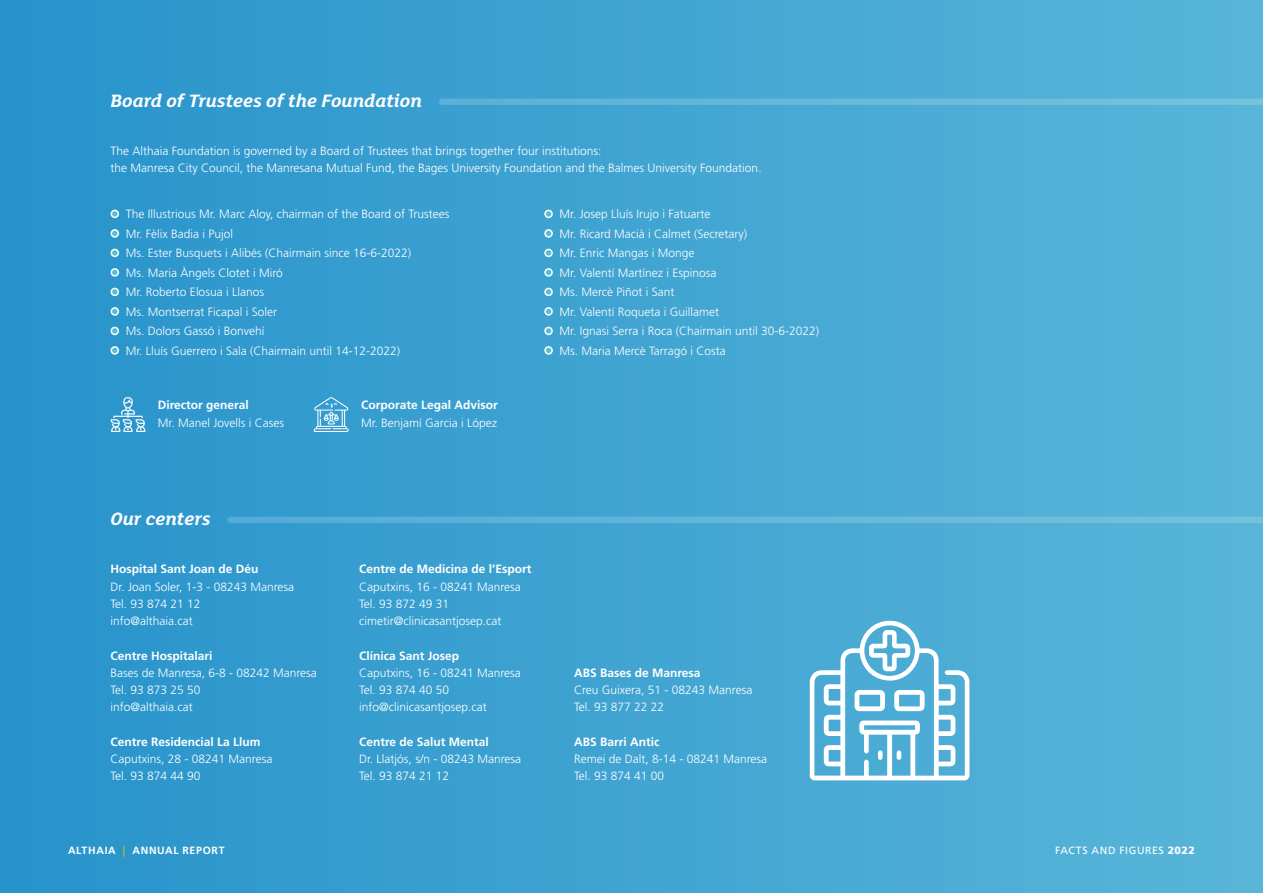
<style>
.page{position:relative;width:1263px;height:893px;background:#fff}
.page>*{position:absolute;margin:0;border:0;box-sizing:border-box;transform-origin:0 0}
.t1{font:italic 700 19.5px "FS Lola";color:#fff}
.t2{font:300 12px "Frutiger LT Std";color:#fff}
.t3{font:700 12px "Frutiger LT Std";color:#fff}
.t4{font:700 10.5px "Frutiger LT Std";letter-spacing:.065em;color:#fff}
.t5{font:10.5px "Frutiger LT Std";letter-spacing:.06em;color:#fff}
.s1{font-weight:400;color:#c1ce00}
.s2{font-weight:900}
</style>
<div class="page">
<div style="left:0;top:0;width:1263px;height:893px;background:linear-gradient(to right,#2793cb,#59b6d9)"></div>
<div style="left:111px;top:210px;width:7px;height:7px;background:#55c1d0;border-radius:50%"></div>
<div style="left:111px;top:210px;width:8px;height:8px;border:2px solid #fff;border-radius:50%"></div>
<div style="left:111px;top:230px;width:7px;height:7px;background:#55c1d0;border-radius:50%"></div>
<div style="left:111px;top:229px;width:8px;height:9px;border:2px solid #fff;border-radius:50%"></div>
<div style="left:111px;top:249px;width:7px;height:7px;background:#55c1d0;border-radius:50%"></div>
<div style="left:111px;top:249px;width:8px;height:8px;border:2px solid #fff;border-radius:50%"></div>
<div style="left:111px;top:269px;width:7px;height:7px;background:#55c1d0;border-radius:50%"></div>
<div style="left:111px;top:268px;width:8px;height:9px;border:2px solid #fff;border-radius:50%"></div>
<div style="left:111px;top:288px;width:7px;height:7px;background:#55c1d0;border-radius:50%"></div>
<div style="left:111px;top:288px;width:8px;height:8px;border:2px solid #fff;border-radius:50%"></div>
<div style="left:111px;top:308px;width:7px;height:7px;background:#55c1d0;border-radius:50%"></div>
<div style="left:111px;top:307px;width:8px;height:9px;border:2px solid #fff;border-radius:50%"></div>
<div style="left:111px;top:327px;width:7px;height:7px;background:#55c1d0;border-radius:50%"></div>
<div style="left:111px;top:327px;width:8px;height:8px;border:2px solid #fff;border-radius:50%"></div>
<div style="left:111px;top:347px;width:7px;height:7px;background:#55c1d0;border-radius:50%"></div>
<div style="left:111px;top:346px;width:8px;height:9px;border:2px solid #fff;border-radius:50%"></div>
<div style="left:545px;top:210px;width:7px;height:7px;background:#55c1d0;border-radius:50%"></div>
<div style="left:544px;top:210px;width:9px;height:8px;border:2px solid #fff;border-radius:50%"></div>
<div style="left:545px;top:230px;width:7px;height:7px;background:#55c1d0;border-radius:50%"></div>
<div style="left:544px;top:229px;width:9px;height:9px;border:2px solid #fff;border-radius:50%"></div>
<div style="left:545px;top:249px;width:7px;height:7px;background:#55c1d0;border-radius:50%"></div>
<div style="left:544px;top:249px;width:9px;height:8px;border:2px solid #fff;border-radius:50%"></div>
<div style="left:545px;top:269px;width:7px;height:7px;background:#55c1d0;border-radius:50%"></div>
<div style="left:544px;top:268px;width:9px;height:9px;border:2px solid #fff;border-radius:50%"></div>
<div style="left:545px;top:288px;width:7px;height:7px;background:#55c1d0;border-radius:50%"></div>
<div style="left:544px;top:288px;width:9px;height:8px;border:2px solid #fff;border-radius:50%"></div>
<div style="left:545px;top:308px;width:7px;height:7px;background:#55c1d0;border-radius:50%"></div>
<div style="left:544px;top:307px;width:9px;height:9px;border:2px solid #fff;border-radius:50%"></div>
<div style="left:545px;top:327px;width:7px;height:7px;background:#55c1d0;border-radius:50%"></div>
<div style="left:544px;top:327px;width:9px;height:8px;border:2px solid #fff;border-radius:50%"></div>
<div style="left:545px;top:347px;width:7px;height:7px;background:#55c1d0;border-radius:50%"></div>
<div style="left:544px;top:346px;width:9px;height:9px;border:2px solid #fff;border-radius:50%"></div>
<svg style="left:439px;top:98px;width:824px;height:7px;background:#65b7da"></svg>
<svg style="left:227px;top:517px;width:1036px;height:6px;background:#65b6da"></svg>
<svg style="left:810px;top:620px;width:159px;height:160px"></svg>
<svg style="left:111px;top:397px;width:34px;height:35px"></svg>
<svg style="left:314px;top:397px;width:35px;height:35px"></svg>
<p class="t1" style="left:111px;top:88px;width:313px">Board of Trustees of the Foundation</p>
<p class="t2" style="left:111px;top:144px;width:493px">The Althaia Foundation is governed by a Board of Trustees that brings together four institutions:</p>
<p class="t2" style="left:111px;top:161px;width:653px">the Manresa City Council, the Manresana Mutual Fund, the Bages University Foundation and the Balmes University Foundation.</p>
<p class="t2" style="left:126px;top:207px;width:325px">The Illustrious Mr. Marc Aloy, chairman of the Board of Trustees</p>
<p class="t2" style="left:126px;top:227px;width:109px">Mr. Fèlix Badia i Pujol</p>
<p class="t2" style="left:126px;top:246px;width:287px">Ms. Ester Busquets i Alibés (Chairmain since 16-6-2022)</p>
<p class="t2" style="left:126px;top:266px;width:159px">Ms. Maria Àngels Clotet i Miró</p>
<p class="t2" style="left:126px;top:285px;width:140px">Mr. Roberto Elosua i Llanos</p>
<p class="t2" style="left:126px;top:305px;width:153px">Ms. Montserrat Ficapal i Soler</p>
<p class="t2" style="left:126px;top:324px;width:140px">Ms. Dolors Gassó i Bonvehí</p>
<p class="t2" style="left:126px;top:344px;width:276px">Mr. Lluís Guerrero i Sala (Chairmain until 14-12-2022)</p>
<p class="t2" style="left:559px;top:207px;width:152px">Mr. Josep Lluís Irujo i Fatuarte</p>
<p class="t2" style="left:559px;top:227px;width:189px">Mr. Ricard Macià i Calmet (Secretary)</p>
<p class="t2" style="left:559px;top:246px;width:136px">Mr. Enric Mangas i Monge</p>
<p class="t2" style="left:559px;top:266px;width:158px">Mr. Valentí Martínez i Espinosa</p>
<p class="t2" style="left:559px;top:285px;width:117px">Ms. Mercè Piñot i Sant</p>
<p class="t2" style="left:559px;top:305px;width:161px">Mr. Valentí Roqueta i Guillamet</p>
<p class="t2" style="left:559px;top:324px;width:261px">Mr. Ignasi Serra i Roca (Chairmain until 30-6-2022)</p>
<p class="t2" style="left:559px;top:344px;width:168px">Ms. Maria Mercè Tarragó i Costa</p>
<p class="t3" style="left:158px;top:398px;width:93px">Director general</p>
<p class="t2" style="left:158px;top:416px;width:128px">Mr. Manel Jovells i Cases</p>
<p class="t1" style="left:111px;top:505px;width:101px">Our centers</p>
<p class="t3" style="left:111px;top:562px;width:150px">Hospital Sant Joan de Déu</p>
<p class="t2" style="left:111px;top:580px;width:185px">Dr. Joan Soler, 1-3 - 08243 Manresa</p>
<p class="t2" style="left:111px;top:597px;width:92px">Tel. 93 874 21 12</p>
<p class="t2" style="left:111px;top:614px;width:84px">info@althaia.cat</p>
<p class="t3" style="left:111px;top:648px;width:103px">Centre Hospitalari</p>
<p class="t2" style="left:111px;top:666px;width:208px">Bases de Manresa, 6-8 - 08242 Manresa</p>
<p class="t2" style="left:111px;top:683px;width:92px">Tel. 93 873 25 50</p>
<p class="t2" style="left:111px;top:700px;width:84px">info@althaia.cat</p>
<p class="t3" style="left:111px;top:735px;width:151px">Centre Residencial La Llum</p>
<p class="t2" style="left:111px;top:752px;width:163px">Caputxins, 28 - 08241 Manresa</p>
<p class="t2" style="left:111px;top:769px;width:92px">Tel. 93 874 44 90</p>
<p class="t3" style="left:361px;top:398px;width:138px">Corporate Legal Advisor</p>
<p class="t2" style="left:361px;top:416px;width:138px">Mr. Benjamí Garcia i López</p>
<p class="t3" style="left:359px;top:562px;width:174px">Centre de Medicina de l’Esport</p>
<p class="t2" style="left:359px;top:580px;width:163px">Caputxins, 16 - 08241 Manresa</p>
<p class="t2" style="left:359px;top:597px;width:92px">Tel. 93 872 49 31</p>
<p class="t2" style="left:359px;top:614px;width:144px">cimetir@clinicasantjosep.cat</p>
<p class="t3" style="left:359px;top:648px;width:102px">Clínica Sant Josep</p>
<p class="t2" style="left:359px;top:666px;width:163px">Caputxins, 16 - 08241 Manresa</p>
<p class="t2" style="left:359px;top:683px;width:92px">Tel. 93 874 40 50</p>
<p class="t2" style="left:359px;top:700px;width:129px">info@clinicasantjosep.cat</p>
<p class="t3" style="left:359px;top:735px;width:131px">Centre de Salut Mental</p>
<p class="t2" style="left:359px;top:752px;width:164px">Dr. Llatjós, s/n - 08243 Manresa</p>
<p class="t2" style="left:359px;top:769px;width:92px">Tel. 93 874 21 12</p>
<p class="t3" style="left:574px;top:666px;width:128px">ABS Bases de Manresa</p>
<p class="t2" style="left:574px;top:683px;width:180px">Creu Guixera, 51 - 08243 Manresa</p>
<p class="t2" style="left:574px;top:700px;width:92px">Tel. 93 877 22 22</p>
<p class="t3" style="left:574px;top:735px;width:87px">ABS Barri Antic</p>
<p class="t2" style="left:574px;top:752px;width:195px">Remei de Dalt, 8-14 - 08241 Manresa</p>
<p class="t2" style="left:574px;top:769px;width:92px">Tel. 93 874 41 00</p>
<p class="t4" style="left:68px;top:844px;width:158px">ALTHAIA <span class="s1">|</span> ANNUAL REPORT</p>
<p class="t5" style="left:1055px;top:844px;width:141px">FACTS AND FIGURES <span class="s2">2022</span></p>
</div>
